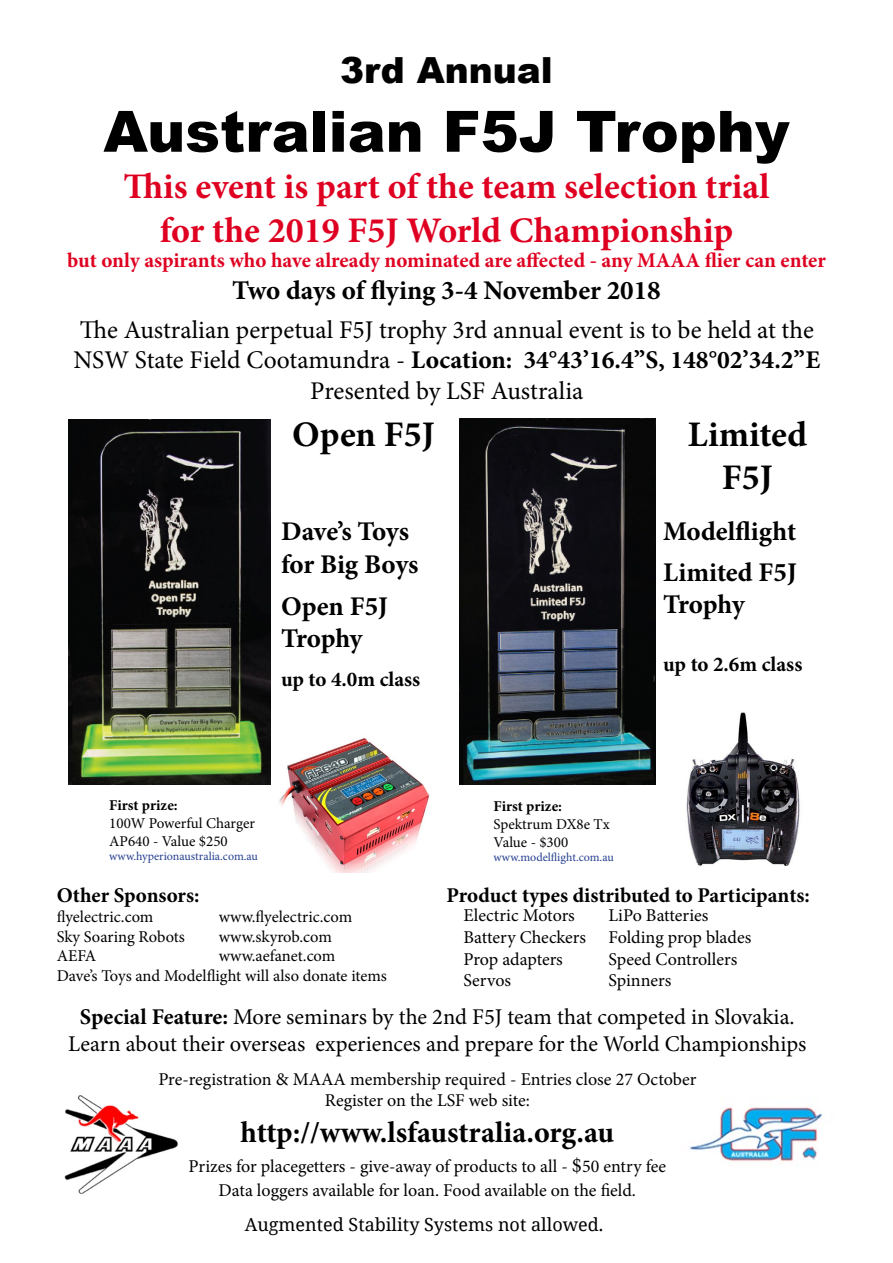
<style>
.page{position:relative;width:893px;height:1263px;background:#fff}
.page>*{position:absolute;margin:0;border:0;box-sizing:border-box;transform-origin:0 0}
.t1{font:900 57px "Arial";color:#000}
.t2{font:700 36px/43.2px "Minion Pro";color:#df0021;text-align:center}
.t3{font:700 36px/43.2px "Minion Pro";color:#000;text-align:center}
.t4{font:900 36px "Arial";color:#000}
.t5{font:700 30px "Minion Pro";color:#000}
.t6{font:700 27px/32.4px "Minion Pro";letter-spacing:-.005em;color:#000}
.t7{font:25.5px/30.6px "Minion Pro";color:#000;text-align:center}
.t8{font:22.5px/27px "Minion Pro";letter-spacing:-.005em;color:#000;text-align:center}
.t9{font:700 21px "Minion Pro";color:#000}
.t10{font:700 21px "Minion Pro";color:#df0021}
.t11{font:18px/21.6px "Minion Pro";color:#000}
.t12{font:18px "Noto Serif";color:#000}
.t13{font:16.5px/19.8px "Minion Pro";color:#000}
.t14{font:15px/18px "Minion Pro";color:#000}
.t15{font:700 15px "Minion Pro";color:#000}
.t16{font:12px "Minion Pro";color:#25408f}
.s1{font-weight:700}
.s2{font-size:21px}
</style>
<div class="page">
<img style="left:686px;top:712px;width:114px;height:154px">
<img style="left:279px;top:738px;width:151px;height:135px">
<img style="left:689px;top:1107px;width:133px;height:55px">
<img style="left:68px;top:420px;width:203px;height:365px">
<img style="left:459px;top:418px;width:196px;height:367px">
<img style="left:64px;top:1095px;width:114px;height:99px">
<h2 class="t4" style="left:340px;top:44px;width:214px">3rd Annual</h2>
<h1 class="t1" style="left:103px;top:90px;width:688px">Australian F5J Trophy</h1>
<h2 class="t2" style="left:123px;top:165px;width:648px">This event is part of the team selection trial for the 2019 F5J World Championship</h2>
<p class="t10" style="left:67px;top:245px;width:760px">but only aspirants who have already nominated are affected - any MAAA flier can enter</p>
<h3 class="t6" style="left:232px;top:274px;width:430px">Two days of flying 3-4 November 2018</h3>
<h3 class="t7" style="left:73px;top:314px;width:748px">The Australian perpetual F5J trophy 3rd annual event is to be held at the<br>NSW State Field Cootamundra - <span class="s1">Location: 34°43’16.4”S, 148°02’34.2”E<br></span>Presented by LSF Australia</h3>
<h2 class="t3" style="left:292px;top:412px;width:144px">Open F5J</h2>
<h2 class="t3" style="left:688px;top:412px;width:121px">Limited<br>F5J</h2>
<h3 class="t6" style="left:281px;top:515px;width:139px">Dave’s Toys for Big Boys</h3>
<h3 class="t6" style="left:281px;top:589px;width:109px">Open F5J<br>Trophy</h3>
<p class="t9" style="left:281px;top:664px;width:141px">up to 4.0m class</p>
<h3 class="t6" style="left:663px;top:511px;width:135px;line-height:40.5px">Modelflight<br>Limited F5J</h3>
<h3 class="t6" style="left:663px;top:588px;width:83px">Trophy</h3>
<p class="t9" style="left:663px;top:649px;width:141px">up to 2.6m class</p>
<p class="t15" style="left:109px;top:794px;width:70px">First prize:</p>
<p class="t14" style="left:109px;top:814px;width:147px">100W Powerful Charger<br>AP640 - Value $250</p>
<p class="t16" style="left:109px;top:848px;width:150px">www.hyperionaustralia.com.au</p>
<p class="t9" style="left:57px;top:880px;width:144px">Other Sponsors:</p>
<p class="t13" style="left:57px;top:907px;width:98px">flyelectric.com</p>
<p class="t13" style="left:219px;top:907px;width:135px">www.flyelectric.com</p>
<p class="t13" style="left:57px;top:926px;width:130px">Sky Soaring Robots</p>
<p class="t13" style="left:219px;top:926px;width:115px">www.skyrob.com</p>
<p class="t13" style="left:57px;top:946px;width:41px">AEFA</p>
<p class="t13" style="left:57px;top:946px;width:332px;text-indent:162px">www.aefanet.com<br>Dave’s Toys and Modelflight will also donate items</p>
<p class="t15" style="left:494px;top:796px;width:70px">First prize:</p>
<p class="t14" style="left:494px;top:815px;width:118px">Spektrum DX8e Tx<br>Value - $300</p>
<p class="t16" style="left:494px;top:850px;width:122px">www.modelflight.com.au</p>
<p class="t9" style="left:447px;top:880px;width:365px">Product types distributed to Participants:</p>
<p class="t11" style="left:463px;top:905px;width:113px">Electric Motors</p>
<p class="t11" style="left:463px;top:905px;width:289px;text-indent:145px">LiPo Batteries<br>Battery Checkers Folding prop blades<br>Prop adapters</p>
<p class="t11" style="left:608px;top:948px;width:130px">Speed Controllers</p>
<p class="t11" style="left:463px;top:970px;width:49px">Servos</p>
<p class="t11" style="left:608px;top:970px;width:64px">Spinners</p>
<p class="t8" style="left:68px;top:1003px;width:740px"><span class="s1">Special Feature:</span> More seminars by the 2nd F5J team that competed in Slovakia.<br>Learn about their overseas experiences and prepare for the World Championships</p>
<p class="t11" style="left:158px;top:1068px;width:540px;text-align:center">Pre-registration &amp; MAAA membership required - Entries close 27 October<br>Register on the LSF web site:</p>
<h3 class="t5" style="left:241px;top:1111px;width:375px">http://www.lsfaustralia.org.au</h3>
<p class="t11" style="left:189px;top:1156px;width:479px">Prizes for placegetters - give-away of products to all - <span class="s2">$</span>50 entry fee</p>
<p class="t11" style="left:218px;top:1179px;width:419px">Data loggers available for loan. Food available on the field.</p>
<p class="t12" style="left:245px;top:1212px;width:360px">Augmented Stability Systems not allowed.</p>
</div>
